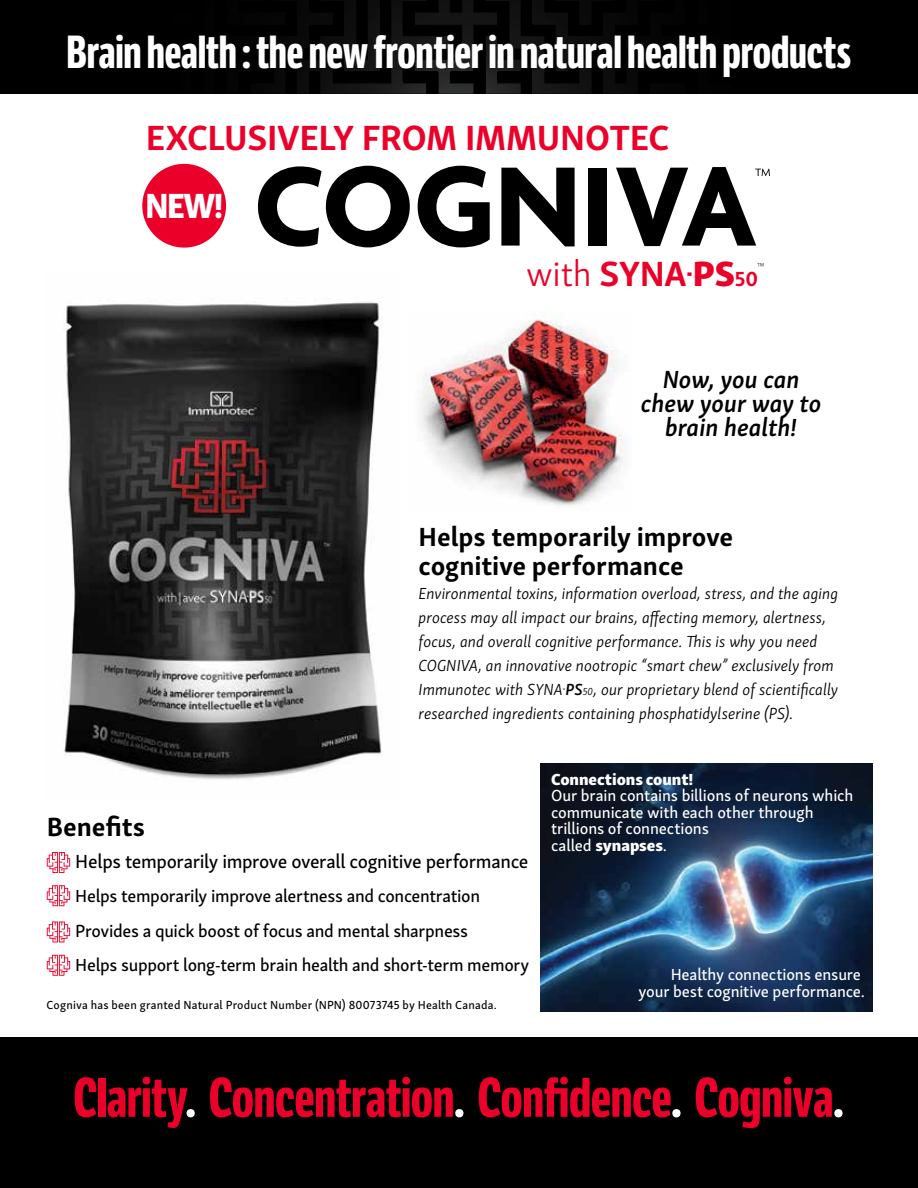
<style>
.page{position:relative;width:918px;height:1188px;background:#fff}
.page>*{position:absolute;margin:0;border:0;box-sizing:border-box;transform-origin:0 0}
.t1{font:700 54px "LFT Etica Compressed";letter-spacing:-.005em;color:#eb0029}
.t2{font:700 45px "LFT Etica Compressed";letter-spacing:-.005em;color:#fff}
.t3{font:700 36px "Skolar Sans";letter-spacing:-.01em;color:#eb0029}
.t4{font:36px "Skolar Sans Eb";color:#fff;scale:.9 1}
.t5{font:700 27px/28.5px "Skolar Sans";letter-spacing:-.005em;color:#000}
.t6{font:italic 600 25.5px/24px "Skolar Sans";letter-spacing:-.005em;color:#000;text-align:center}
.t7{font:19.5px "Skolar Sans Me";letter-spacing:-.02em;color:#000}
.t8{font:18px/34.5px "Skolar Sans Me";letter-spacing:-.02em;color:#000}
.t9{font:italic 300 16.5px/24px "Skolar Sans";color:#000}
.t10{font:16.5px/16.5px "Skolar Sans Me";letter-spacing:-.01em;color:#fff}
.t11{font:16.5px "Skolar Sans Eb";letter-spacing:-.005em;color:#fff}
.t12{font:12px "Skolar Sans Me";letter-spacing:.015em;color:#000}
.t13{font:100 10.5px "Skolar Sans";color:#000}
.s1{font-weight:300}
.s2{font-family:"Skolar Sans Eb";font-weight:400}
.s3{font-size:21px}
.s4{font-weight:600}
.s5{font-size:10.5px}
.s6{font-family:"Skolar Sans Me"}
.s7{color:#fff}
</style>
<div class="page">
<img style="left:64px;top:301px;width:319px;height:479px">
<div style="left:0;top:0;width:918px;height:94px;background:#000"></div>
<svg style="left:297px;top:0;width:334px;height:94px"></svg>
<div style="left:0;top:1037px;width:918px;height:151px;background:#000"></div>
<img style="left:420px;top:311px;width:208px;height:195px">
<svg style="left:47px;top:852px;width:23px;height:21px"></svg>
<svg style="left:47px;top:885px;width:23px;height:21px"></svg>
<svg style="left:47px;top:922px;width:23px;height:20px"></svg>
<svg style="left:47px;top:955px;width:23px;height:21px"></svg>
<img style="left:541px;top:763px;width:331px;height:249px">
<svg style="left:258px;top:166px;width:152px;height:81px"></svg>
<svg style="left:418px;top:166px;width:72px;height:81px"></svg>
<svg style="left:501px;top:168px;width:74px;height:78px"></svg>
<div style="left:588px;top:168px;width:19px;height:78px;background:#000"></div>
<svg style="left:616px;top:167px;width:154px;height:79px"></svg>
<div style="left:142px;top:164px;width:84px;height:84px;background:#eb0029;border-radius:50%"></div>
<h2 class="t2" style="left:66px;top:26px;width:787px">Brain health : the new frontier in natural health products</h2>
<h3 class="t3" style="left:146px;top:108px;width:525px">EXCLUSIVELY FROM IMMUNOTEC</h3>
<h3 class="t4" style="left:145px;top:175px;width:88px">NEW!</h3>
<h3 class="t3" style="left:526px;top:245px;width:233px"><span class="s1">with</span> SYNA-<span class="s2">PS</span><span class="s3">50</span></h3>
<p class="t13" style="left:757px;top:259px;width:10px">™</p>
<h3 class="t6" style="left:641px;top:365px;width:182px">Now, you can chew your way to brain health!</h3>
<h3 class="t5" style="left:419px;top:520px;width:316px">Helps temporarily improve cognitive performance</h3>
<p class="t9" style="left:419px;top:580px;width:421px">Environmental toxins, information overload, stress, and the aging process may all impact our brains, affecting memory, alertness, focus, and overall cognitive performance. This is why you need COGNIVA, an innovative nootropic “smart chew” exclusively from Immunotec with SYNA-<span class="s4">PS</span><span class="s5">50</span>, our proprietary blend of scientifically researched ingredients containing phosphatidylserine (PS).</p>
<h3 class="t5" style="left:47px;top:810px;width:100px">Benefits</h3>
<p class="t7" style="left:75px;top:846px;width:455px">Helps temporarily improve overall cognitive performance</p>
<p class="t8" style="left:75px;top:877px;width:456px">Helps temporarily improve alertness and concentration<br>Provides a quick boost of focus and mental sharpness<br>Helps support long-term brain health and short-term memory</p>
<p class="t12" style="left:47px;top:996px;width:452px">Cogniva has been granted Natural Product Number (NPN) 80073745 by Health Canada.</p>
<p class="t11" style="left:551px;top:765px;width:144px">Connections count!</p>
<p class="t10" style="left:551px;top:786px;width:304px">Our brain contains billions of neurons which communicate with each other through trillions of connections</p>
<p class="t11" style="left:551px;top:831px;width:117px"><span class="s6">called</span> synapses<span class="s6">.</span></p>
<p class="t10" style="left:638px;top:965px;width:228px;text-align:right">Healthy connections ensure<br>your best cognitive performance.</p>
<h1 class="t1" style="left:73px;top:1066px;width:772px">Clarity<span class="s7">.</span> Concentration<span class="s7">.</span> Confidence<span class="s7">.</span> Cogniva<span class="s7">.</span></h1>
</div>
